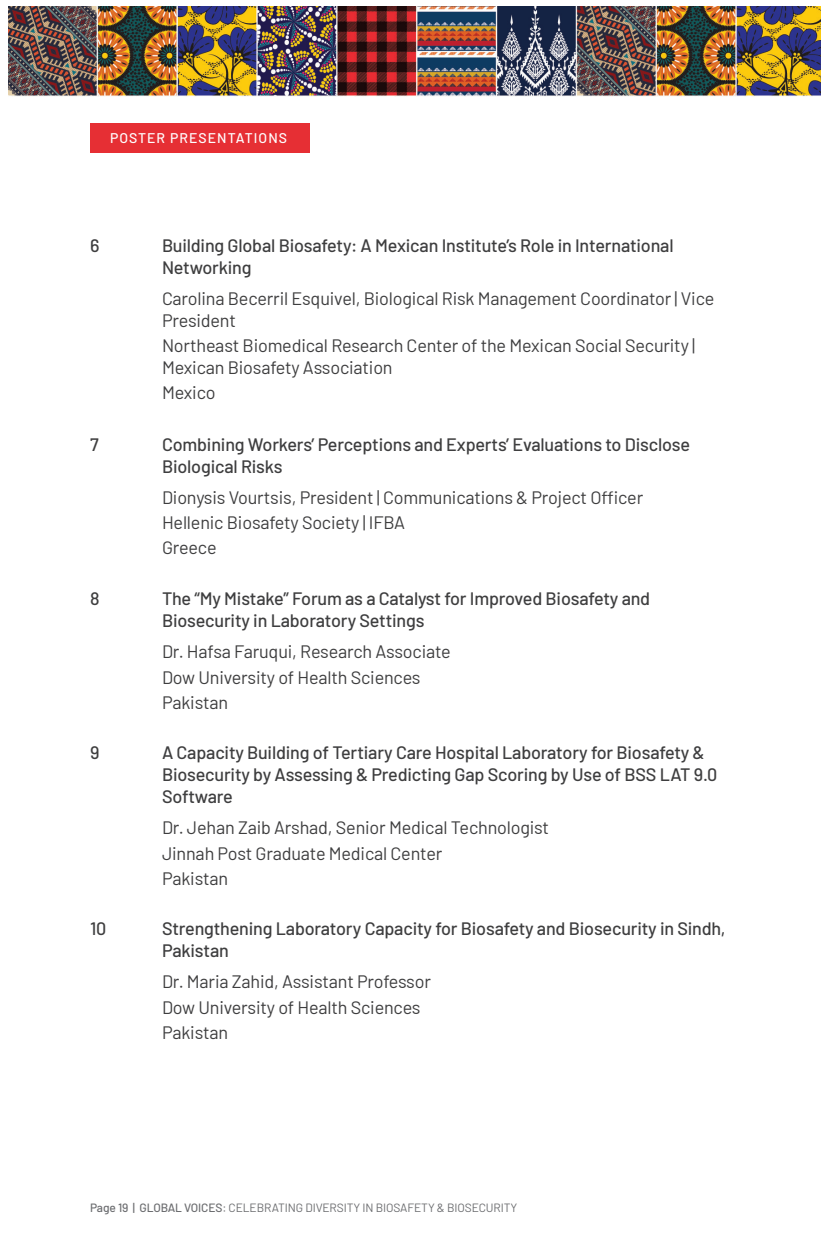
<style>
.page{position:relative;width:828px;height:1260px;background:#fff}
.page>*{position:absolute;margin:0;border:0;box-sizing:border-box;transform-origin:0 0}
.POSTER_NAME{font:18px/22px "Barlow";letter-spacing:-.01em;color:#3e3e3f}
.POSTER_TITLE{font:500 18px/22px "Barlow";letter-spacing:-.01em;color:#3e3e3f}
.BODY{font:500 14px "Barlow";letter-spacing:.075em;color:#fff}
.BODY-2{font:12px "Barlow";letter-spacing:-.01em;color:#6c6d70}
.s1{font-weight:500}
</style>
<div class="page">
<img style="left:8px;top:6px;width:812px;height:91px">
<div style="left:90px;top:123px;width:220px;height:30px;background:#e62f34"></div>
<p class="BODY" style="left:110px;top:128px;width:179px">POSTER PRESENTATIONS</p>
<p class="POSTER_TITLE" style="left:90px;top:233px;width:11px">6</p>
<p class="POSTER_TITLE" style="left:162px;top:233px;width:513px">Building Global Biosafety: A Mexican Institute’s Role in International<br>Networking</p>
<p class="POSTER_NAME" style="left:162px;top:286px;width:554px">Carolina Becerril Esquivel, Biological Risk Management Coordinator | Vice<br>President</p>
<p class="POSTER_NAME" style="left:162px;top:333px;width:535px">Northeast Biomedical Research Center of the Mexican Social Security |<br>Mexican Biosafety Association</p>
<p class="POSTER_NAME" style="left:162px;top:381px;width:55px">Mexico</p>
<p class="POSTER_TITLE" style="left:90px;top:432px;width:10px">7</p>
<p class="POSTER_TITLE" style="left:162px;top:432px;width:530px">Combining Workers’ Perceptions and Experts’ Evaluations to Disclose<br>Biological Risks</p>
<p class="POSTER_NAME" style="left:162px;top:485px;width:483px">Dionysis Vourtsis, President | Communications &amp; Project Officer</p>
<p class="POSTER_NAME" style="left:162px;top:510px;width:245px">Hellenic Biosafety Society | IFBA</p>
<p class="POSTER_NAME" style="left:162px;top:535px;width:56px">Greece</p>
<p class="POSTER_TITLE" style="left:90px;top:587px;width:11px">8</p>
<p class="POSTER_TITLE" style="left:162px;top:587px;width:490px">The “My Mistake” Forum as a Catalyst for Improved Biosafety and<br>Biosecurity in Laboratory Settings</p>
<p class="POSTER_NAME" style="left:162px;top:640px;width:290px">Dr. Hafsa Faruqui, Research Associate</p>
<p class="POSTER_NAME" style="left:162px;top:665px;width:260px">Dow University of Health Sciences</p>
<p class="POSTER_NAME" style="left:162px;top:690px;width:68px">Pakistan</p>
<p class="POSTER_TITLE" style="left:90px;top:740px;width:11px">9</p>
<p class="POSTER_TITLE" style="left:162px;top:740px;width:557px">A Capacity Building of Tertiary Care Hospital Laboratory for Biosafety &amp;<br>Biosecurity by Assessing &amp; Predicting Gap Scoring by Use of BSS LAT 9.0<br>Software</p>
<p class="POSTER_NAME" style="left:162px;top:816px;width:389px">Dr. Jehan Zaib Arshad, Senior Medical Technologist</p>
<p class="POSTER_NAME" style="left:162px;top:841px;width:282px">Jinnah Post Graduate Medical Center</p>
<p class="POSTER_NAME" style="left:162px;top:866px;width:68px">Pakistan</p>
<p class="POSTER_TITLE" style="left:90px;top:916px;width:18px">10</p>
<p class="POSTER_TITLE" style="left:162px;top:916px;width:565px">Strengthening Laboratory Capacity for Biosafety and Biosecurity in Sindh,<br>Pakistan</p>
<p class="POSTER_NAME" style="left:162px;top:969px;width:270px">Dr. Maria Zahid, Assistant Professor</p>
<p class="POSTER_NAME" style="left:162px;top:995px;width:260px">Dow University of Health Sciences</p>
<p class="POSTER_NAME" style="left:162px;top:1020px;width:68px">Pakistan</p>
<p class="BODY-2" style="left:90px;top:1199px;width:429px"><span class="s1">Page 19 | GLOBAL VOICES</span>: CELEBRATING DIVERSITY IN BIOSAFETY &amp; BIOSECURITY</p>
</div>
